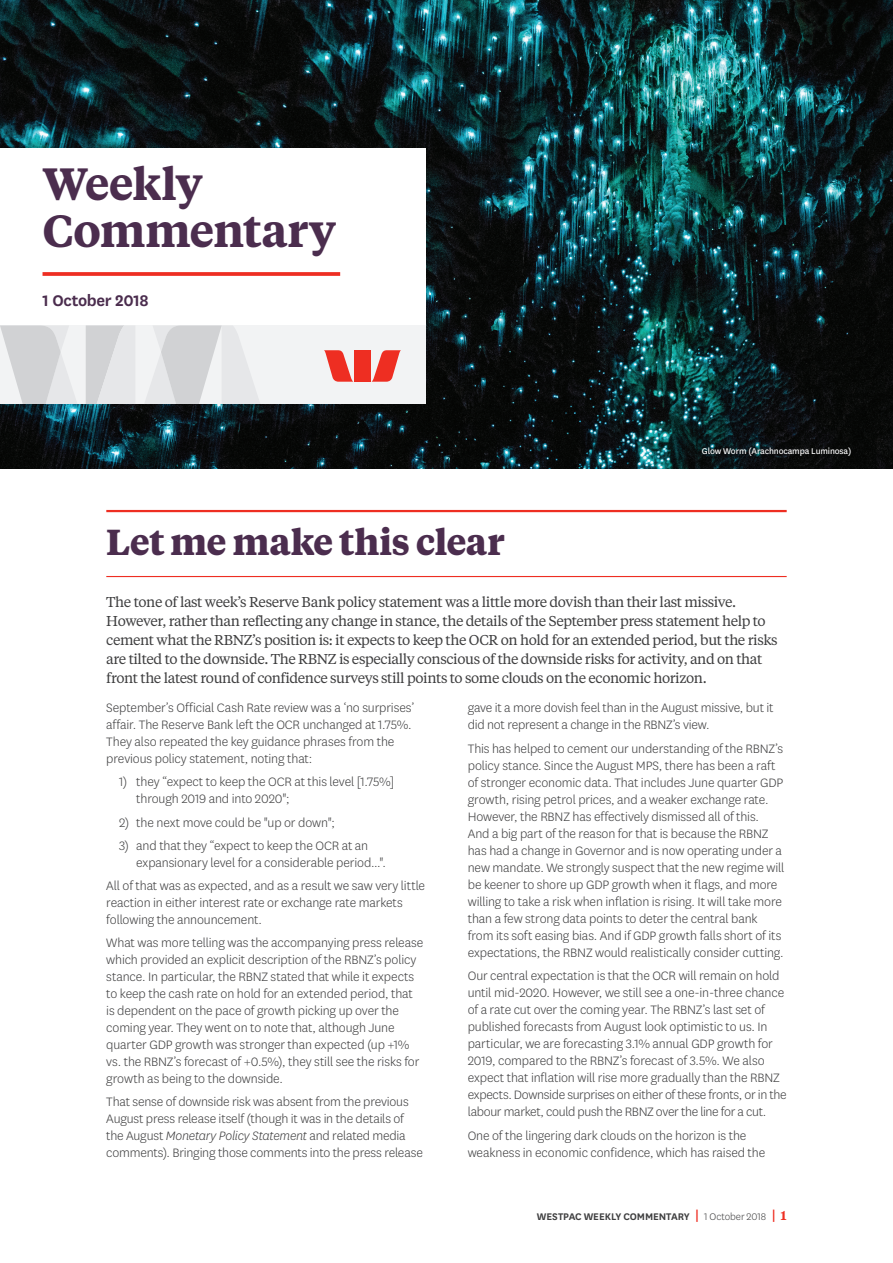
<style>
.page{position:relative;width:893px;height:1263px;background:#fff}
.page>*{position:absolute;margin:0;border:0;box-sizing:border-box;transform-origin:0 0}
.t1{font:600 45px/46.5px "Tiempos Text";letter-spacing:-.025em;color:#4b2d4e}
.t2{font:700 36px "Tiempos Text";letter-spacing:-.02em;color:#4b2d4e}
.t3{font:600 18px "National LF";letter-spacing:-.02em;color:#4b2d4e}
.t4{font:300 14.25px/17px "National LF";letter-spacing:-.01em;color:#3e3e3f}
.t5{font:14.25px/18.8px "Tiempos Text";letter-spacing:-.03em;color:#3e3e3f}
.t6{font:600 11.25px "National LF";letter-spacing:-.005em;color:#3e3e3f}
.t7{font:9.75px "National LF";letter-spacing:-.015em;color:#fff}
.s1{font-style:italic}
.s2{font-family:"Tiempos Text";font-size:13.5px;color:#ee2e22}
.s3{font-weight:300}
.s4{font-family:"Tiempos Text";font-size:12.75px;color:#ee2e22}
</style>
<div class="page">
<img style="left:0;top:0;width:893px;height:468px">
<div style="left:0;top:149px;width:425px;height:255px;background:#fff"></div>
<div style="left:0;top:325px;width:425px;height:79px;background:#f2f3f4"></div>
<svg style="left:0;top:325px;width:260px;height:79px"></svg>
<svg style="left:324px;top:350px;width:29px;height:32px"></svg>
<svg style="left:371px;top:350px;width:30px;height:32px"></svg>
<div style="left:354px;top:350px;width:17px;height:32px;background:#ee2e22"></div>
<svg style="left:43px;top:272px;width:297px;height:4px"></svg>
<hr style="left:106px;top:510px;width:681px;height:2px;background:#ee2e22">
<hr style="left:106px;top:576px;width:681px;height:1px;background:#ee2e22">
<h1 class="t1" style="left:43px;top:159px;width:295px">Weekly<br>Commentary</h1>
<p class="t3" style="left:43px;top:288px;width:108px">1 October 2018</p>
<h2 class="t2" style="left:106px;top:516px;width:400px">Let me make this clear</h2>
<p class="t7" style="left:702px;top:444px;width:151px">Glow Worm (Arachnocampa Luminosa)</p>
<p class="t5" style="left:106px;top:592px;width:673px">The tone of last week’s Reserve Bank policy statement was a little more dovish than their last missive.<br>However, rather than reflecting any change in stance, the details of the September press statement help to cement what the RBNZ’s position is: it expects to keep the OCR on hold for an extended period, but the risks are tilted to the downside. The RBNZ is especially conscious of the downside risks for activity, and on that front the latest round of confidence surveys still points to some clouds on the economic horizon.</p>
<p class="t4" style="left:106px;top:699px;width:310px">September’s Official Cash Rate review was a ‘no surprises’ affair. The Reserve Bank left the OCR unchanged at 1.75%.<br>They also repeated the key guidance phrases from the previous policy statement, noting that:</p>
<p class="t4" style="left:136px;top:773px;width:260px;text-indent:-17px">1) they “expect to keep the OCR at this level [1.75%] through 2019 and into 2020";</p>
<p class="t4" style="left:119px;top:813px;width:217px">2) the next move could be "up or down";</p>
<p class="t4" style="left:136px;top:837px;width:251px;text-indent:-17px">3) and that they “expect to keep the OCR at an expansionary level for a considerable period...".</p>
<p class="t4" style="left:106px;top:877px;width:320px">All of that was as expected, and as a result we saw very little reaction in either interest rate or exchange rate markets following the announcement.</p>
<p class="t4" style="left:106px;top:934px;width:319px">What was more telling was the accompanying press release which provided an explicit description of the RBNZ’s policy stance. In particular, the RBNZ stated that while it expects to keep the cash rate on hold for an extended period, that is dependent on the pace of growth picking up over the coming year. They went on to note that, although June quarter GDP growth was stronger than expected (up +1% vs. the RBNZ’s forecast of +0.5%), they still see the risks for growth as being to the downside.</p>
<p class="t4" style="left:106px;top:1093px;width:318px">That sense of downside risk was absent from the previous August press release itself (though it was in the details of the August <span class="s1">Monetary Policy Statement</span> and related media comments). Bringing those comments into the press release</p>
<p class="t4" style="left:468px;top:699px;width:307px">gave it a more dovish feel than in the August missive, but it did not represent a change in the RBNZ’s view.</p>
<p class="t4" style="left:468px;top:739px;width:318px">This has helped to cement our understanding of the RBNZ’s policy stance. Since the August MPS, there has been a raft of stronger economic data. That includes June quarter GDP growth, rising petrol prices, and a weaker exchange rate.<br>However, the RBNZ has effectively dismissed all of this.<br>And a big part of the reason for that is because the RBNZ has had a change in Governor and is now operating under a new mandate. We strongly suspect that the new regime will be keener to shore up GDP growth when it flags, and more willing to take a risk when inflation is rising. It will take more than a few strong data points to deter the central bank from its soft easing bias. And if GDP growth falls short of its expectations, the RBNZ would realistically consider cutting.</p>
<p class="t4" style="left:468px;top:967px;width:320px">Our central expectation is that the OCR will remain on hold until mid-2020. However, we still see a one-in-three chance of a rate cut over the coming year. The RBNZ’s last set of published forecasts from August look optimistic to us. In particular, we are forecasting 3.1% annual GDP growth for 2019, compared to the RBNZ’s forecast of 3.5%. We also expect that inflation will rise more gradually than the RBNZ expects. Downside surprises on either of these fronts, or in the labour market, could push the RBNZ over the line for a cut.</p>
<p class="t4" style="left:468px;top:1126px;width:299px">One of the lingering dark clouds on the horizon is the weakness in economic confidence, which has raised the</p>
<p class="t6" style="left:537px;top:1209px;width:251px">WESTPAC WEEKLY COMMENTARY <span class="s2">|</span> <span class="s3">1 October 2018</span> <span class="s2">|</span> <span class="s4">1</span></p>
</div>
